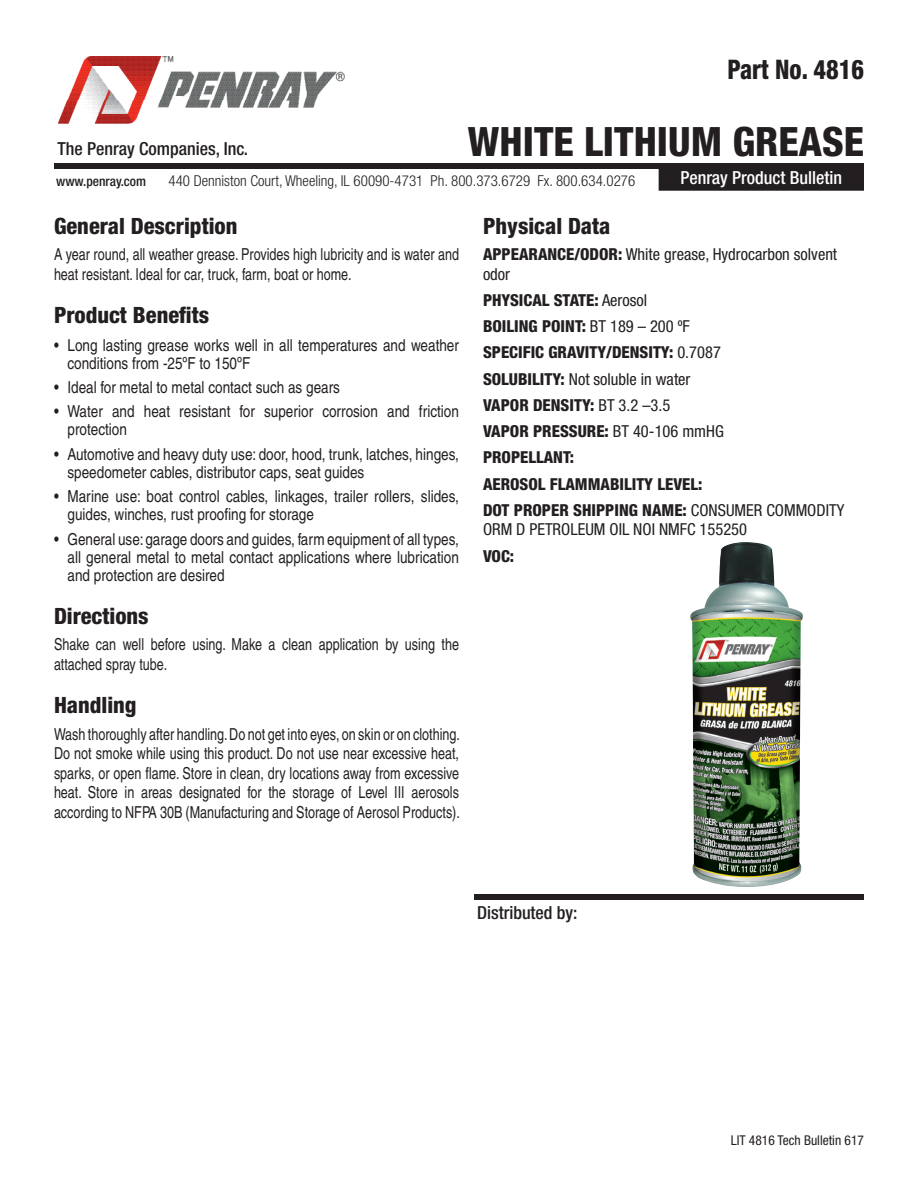
<style>
.page{position:relative;width:918px;height:1188px;background:#fff}
.page>*{position:absolute;margin:0;border:0;box-sizing:border-box;transform-origin:0 0}
._98_Product_Name{font:800 condensed 40.5px "Helvetica Neue";color:#231f20}
._99_Product{font:800 condensed 27px "Helvetica Neue";color:#231f20;scale:.9 1}
._01_Para_Header{font:800 condensed 22.5px "Helvetica Neue";color:#231f20}
.t1{font:500 condensed 18px "Helvetica Neue";color:#231f20}
.t2{font:500 condensed 18px "Helvetica Neue";color:#fff}
._02a_Para_Text_LAST{font:condensed 16.5px/18px "Helvetica";color:#231f20}
._02a_Para_Text_LAST-2{font:condensed 16.5px/19.5px "Helvetica";color:#231f20;scale:.93 1}
.Phy_Data__Leader__te{font:800 condensed 16.5px "Helvetica Neue";color:#231f20}
.Phy_Data__Leader__te-2{font:condensed 16.5px/19.5px "Helvetica Neue";color:#231f20}
.t3{font:300 condensed 15px "Helvetica Neue";color:#231f20}
.Phy_Data__Leader__te-3{font:condensed 13.5px "Helvetica Neue";color:#231f20}
.t4{font:500 condensed 13.5px "Helvetica Neue";color:#231f20}
.s1{font-weight:800}
.s2{font-weight:400}
</style>
<div class="page">
<div style="left:659px;top:165px;width:204px;height:25px;background:#231f20"></div>
<div style="left:659px;top:164px;width:205px;height:27px;border:2px solid #231f20"></div>
<div style="left:54px;top:164px;width:810px;height:5px;background:#231f20"></div>
<div style="left:474px;top:894px;width:390px;height:6px;background:#231f20"></div>
<img style="left:58px;top:57px;width:286px;height:66px">
<img style="left:690px;top:542px;width:113px;height:345px">
<p class="_99_Product" style="left:727px;top:53px;width:153px">Part No. 4816</p>
<p class="_98_Product_Name" style="left:468px;top:116px;width:398px">WHITE LITHIUM GREASE</p>
<p class="t1" style="left:58px;top:138px;width:192px">The Penray Companies, Inc.</p>
<p class="t4" style="left:56px;top:173px;width:92px">www.penray.com</p>
<p class="t3" style="left:169px;top:172px;width:468px">440 Denniston Court, Wheeling, IL 60090-4731 Ph. 800.373.6729 Fx. 800.634.0276</p>
<p class="t2" style="left:680px;top:167px;width:163px">Penray Product Bulletin</p>
<p class="_01_Para_Header" style="left:54px;top:212px;width:185px">General Description</p>
<p class="_02a_Para_Text_LAST-2" style="left:54px;top:244px;width:437px">A year round, all weather grease. Provides high lubricity and is water and heat resistant. Ideal for car, truck, farm, boat or home.</p>
<p class="_01_Para_Header" style="left:54px;top:301px;width:157px">Product Benefits</p>
<p class="_02a_Para_Text_LAST" style="left:68px;top:336px;width:393px;text-indent:-14px">• Long lasting grease works well in all temperatures and weather conditions from -25ºF to 150ºF</p>
<p class="_02a_Para_Text_LAST" style="left:54px;top:378px;width:288px">• Ideal for metal to metal contact such as gears</p>
<p class="_02a_Para_Text_LAST" style="left:68px;top:403px;width:393px;text-indent:-14px">• Water and heat resistant for superior corrosion and friction protection</p>
<p class="_02a_Para_Text_LAST" style="left:68px;top:445px;width:393px;text-indent:-14px">• Automotive and heavy duty use: door, hood, trunk, latches, hinges, speedometer cables, distributor caps, seat guides</p>
<p class="_02a_Para_Text_LAST" style="left:68px;top:487px;width:393px;text-indent:-14px">• Marine use: boat control cables, linkages, trailer rollers, slides, guides, winches, rust proofing for storage</p>
<p class="_02a_Para_Text_LAST" style="left:68px;top:530px;width:393px;text-align:justify;text-indent:-14px">• General use: garage doors and guides, farm equipment of all types, all general metal to metal contact applications where lubrication and protection are desired</p>
<p class="_01_Para_Header" style="left:54px;top:602px;width:96px">Directions</p>
<p class="_02a_Para_Text_LAST-2" style="left:54px;top:635px;width:437px">Shake can well before using. Make a clean application by using the attached spray tube.</p>
<p class="_01_Para_Header" style="left:54px;top:691px;width:84px">Handling</p>
<p class="_02a_Para_Text_LAST-2" style="left:54px;top:724px;width:438px;text-align:justify">Wash thoroughly after handling. Do not get into eyes, on skin or on clothing.<br>Do not smoke while using this product. Do not use near excessive heat, sparks, or open flame. Store in clean, dry locations away from excessive heat. Store in areas designated for the storage of Level III aerosols according to NFPA 30B (Manufacturing and Storage of Aerosol Products).</p>
<p class="_01_Para_Header" style="left:483px;top:212px;width:129px">Physical Data</p>
<p class="Phy_Data__Leader__te-2" style="left:483px;top:244px;width:356px"><span class="s1">APPEARANCE/ODOR:</span> White grease, Hydrocarbon solvent odor</p>
<p class="Phy_Data__Leader__te" style="left:483px;top:290px;width:166px">PHYSICAL STATE: <span class="s2">Aerosol</span></p>
<p class="Phy_Data__Leader__te" style="left:483px;top:316px;width:208px">BOILING POINT: <span class="s2">BT 189 – 200 ºF</span></p>
<p class="Phy_Data__Leader__te" style="left:483px;top:342px;width:239px">SPECIFIC GRAVITY/DENSITY: <span class="s2">0.7087</span></p>
<p class="Phy_Data__Leader__te-2" style="left:483px;top:369px;width:209px"><span class="s1">SOLUBILITY:</span> Not soluble in water</p>
<p class="Phy_Data__Leader__te" style="left:483px;top:395px;width:189px">VAPOR DENSITY: <span class="s2">BT 3.2 –3.5</span></p>
<p class="Phy_Data__Leader__te" style="left:483px;top:421px;width:242px">VAPOR PRESSURE: <span class="s2">BT 40-106 mmHG</span></p>
<p class="Phy_Data__Leader__te" style="left:483px;top:447px;width:93px">PROPELLANT:</p>
<p class="Phy_Data__Leader__te" style="left:483px;top:473px;width:221px">AEROSOL FLAMMABILITY LEVEL:</p>
<p class="Phy_Data__Leader__te-2" style="left:483px;top:500px;width:363px"><span class="s1">DOT PROPER SHIPPING NAME:</span> CONSUMER COMMODITY<br>ORM D PETROLEUM OIL NOI NMFC 155250</p>
<p class="Phy_Data__Leader__te" style="left:483px;top:545px;width:33px">VOC:</p>
<p class="t1" style="left:477px;top:901px;width:102px">Distributed by:</p>
<p class="Phy_Data__Leader__te-3" style="left:731px;top:1132px;width:135px">LIT 4816 Tech Bulletin 617</p>
</div>
